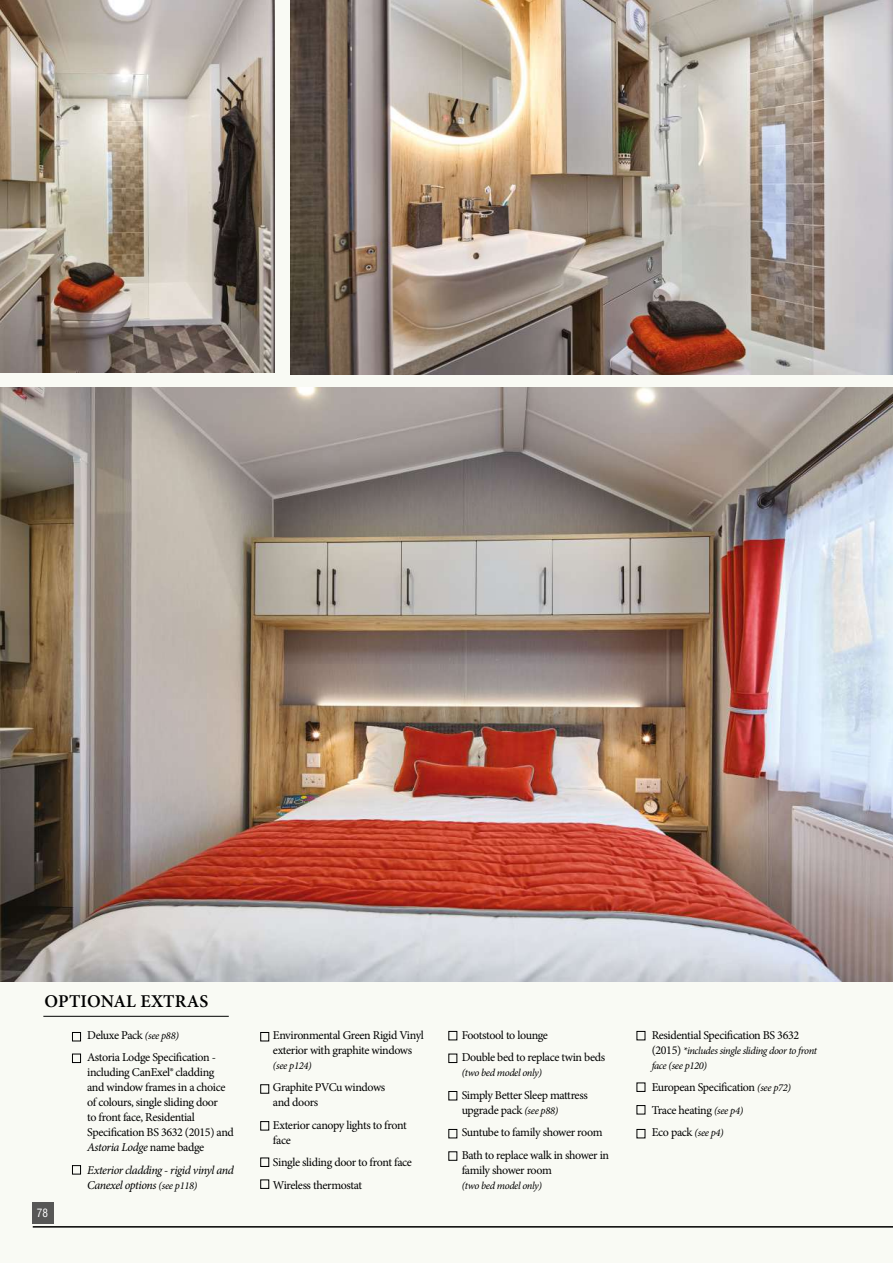
<style>
.page{position:relative;width:893px;height:1263px;background:#f9faf4}
.page>*{position:absolute;margin:0;border:0;box-sizing:border-box;transform-origin:0 0}
.t1{font:600 18px "Minion Pro";letter-spacing:.005em;color:#000}
.t2{font:12px/15px "Minion Pro";letter-spacing:-.03em;color:#000}
.t3{font:italic 12px/15px "Minion Pro";letter-spacing:-.035em;color:#000}
.t4{font:condensed 11.25px "Swiss 721 BT";color:#fff}
.t5{font:italic 10.5px/15px "Minion Pro";letter-spacing:-.035em;color:#000}
.s1{font-style:italic;font-size:10.5px}
.s2{font-style:italic}
.s3{font-size:10.5px}
.s4{font-style:normal;font-size:12px}
</style>
<div class="page">
<img style="left:0;top:0;width:274px;height:372px">
<img style="left:290px;top:0;width:603px;height:374px">
<img style="left:0;top:388px;width:893px;height:593px">
<hr style="left:33px;top:1226px;width:860px;height:1px;background:#000">
<hr style="left:43px;top:1016px;width:186px;height:1px;background:#000">
<div style="left:72px;top:1032px;width:9px;height:9px;border:1px solid #000"></div>
<div style="left:72px;top:1054px;width:9px;height:9px;border:1px solid #000"></div>
<div style="left:260px;top:1032px;width:9px;height:9px;border:1px solid #000"></div>
<div style="left:449px;top:1031px;width:8px;height:9px;border:1px solid #000"></div>
<div style="left:637px;top:1031px;width:8px;height:9px;border:1px solid #000"></div>
<div style="left:637px;top:1129px;width:8px;height:9px;border:1px solid #000"></div>
<div style="left:637px;top:1105px;width:8px;height:9px;border:1px solid #000"></div>
<div style="left:260px;top:1084px;width:9px;height:9px;border:1px solid #000"></div>
<div style="left:449px;top:1091px;width:8px;height:9px;border:1px solid #000"></div>
<div style="left:449px;top:1054px;width:8px;height:9px;border:1px solid #000"></div>
<div style="left:260px;top:1121px;width:9px;height:9px;border:1px solid #000"></div>
<div style="left:260px;top:1180px;width:9px;height:8px;border:1px solid #000"></div>
<div style="left:260px;top:1158px;width:9px;height:9px;border:1px solid #000"></div>
<div style="left:449px;top:1129px;width:8px;height:9px;border:1px solid #000"></div>
<div style="left:72px;top:1165px;width:9px;height:9px;border:1px solid #000"></div>
<div style="left:32px;top:1202px;width:21px;height:22px;background:#575756"></div>
<h1 class="t1" style="left:45px;top:988px;width:165px">OPTIONAL EXTRAS</h1>
<p class="t2" style="left:87px;top:1024px;width:130px;line-height:22.5px">Deluxe Pack <span class="s1">(see p88)<br></span>Astoria Lodge Specification -</p>
<p class="t2" style="left:87px;top:1065px;width:148px">including CanExel® cladding and window frames in a choice of colours, single sliding door<br>to front face, Residential<br>Specification BS 3632 (2015) and<br><span class="s2">Astoria Lodge</span> name badge</p>
<p class="t3" style="left:87px;top:1162px;width:148px">Exterior cladding - rigid vinyl and<br>Canexel options <span class="s3">(see p118)</span></p>
<p class="t4" style="left:37px;top:1206px;width:13px">78</p>
<p class="t2" style="left:273px;top:1027px;width:152px">Environmental Green Rigid Vinyl exterior with graphite windows</p>
<p class="t5" style="left:273px;top:1058px;width:40px">(see p124)</p>
<p class="t2" style="left:273px;top:1080px;width:114px">Graphite PVCu windows and doors</p>
<p class="t2" style="left:273px;top:1117px;width:135px">Exterior canopy lights to front face</p>
<p class="t2" style="left:273px;top:1151px;width:141px;line-height:22.5px">Single sliding door to front face<br>Wireless thermostat</p>
<p class="t2" style="left:462px;top:1024px;width:145px;line-height:22.5px">Footstool to lounge<br>Double bed to replace twin beds</p>
<p class="t5" style="left:462px;top:1065px;width:82px">(two bed model only)</p>
<p class="t2" style="left:462px;top:1087px;width:128px">Simply Better Sleep mattress upgrade pack <span class="s1">(see p88)</span></p>
<p class="t2" style="left:462px;top:1121px;width:149px;line-height:22.5px">Suntube to family shower room<br>Bath to replace walk in shower in</p>
<p class="t2" style="left:462px;top:1162px;width:92px">family shower room</p>
<p class="t5" style="left:462px;top:1178px;width:82px">(two bed model only)</p>
<p class="t2" style="left:652px;top:1027px;width:149px">Residential Specification BS 3632</p>
<p class="t5" style="left:652px;top:1043px;width:167px"><span class="s4">(2015)</span> *includes single sliding door to front face (see p120)</p>
<p class="t2" style="left:652px;top:1076px;width:141px;line-height:22.5px">European Specification <span class="s1">(see p72)<br></span>Trace heating <span class="s1">(see p4)<br></span>Eco pack <span class="s1">(see p4)</span></p>
</div>
